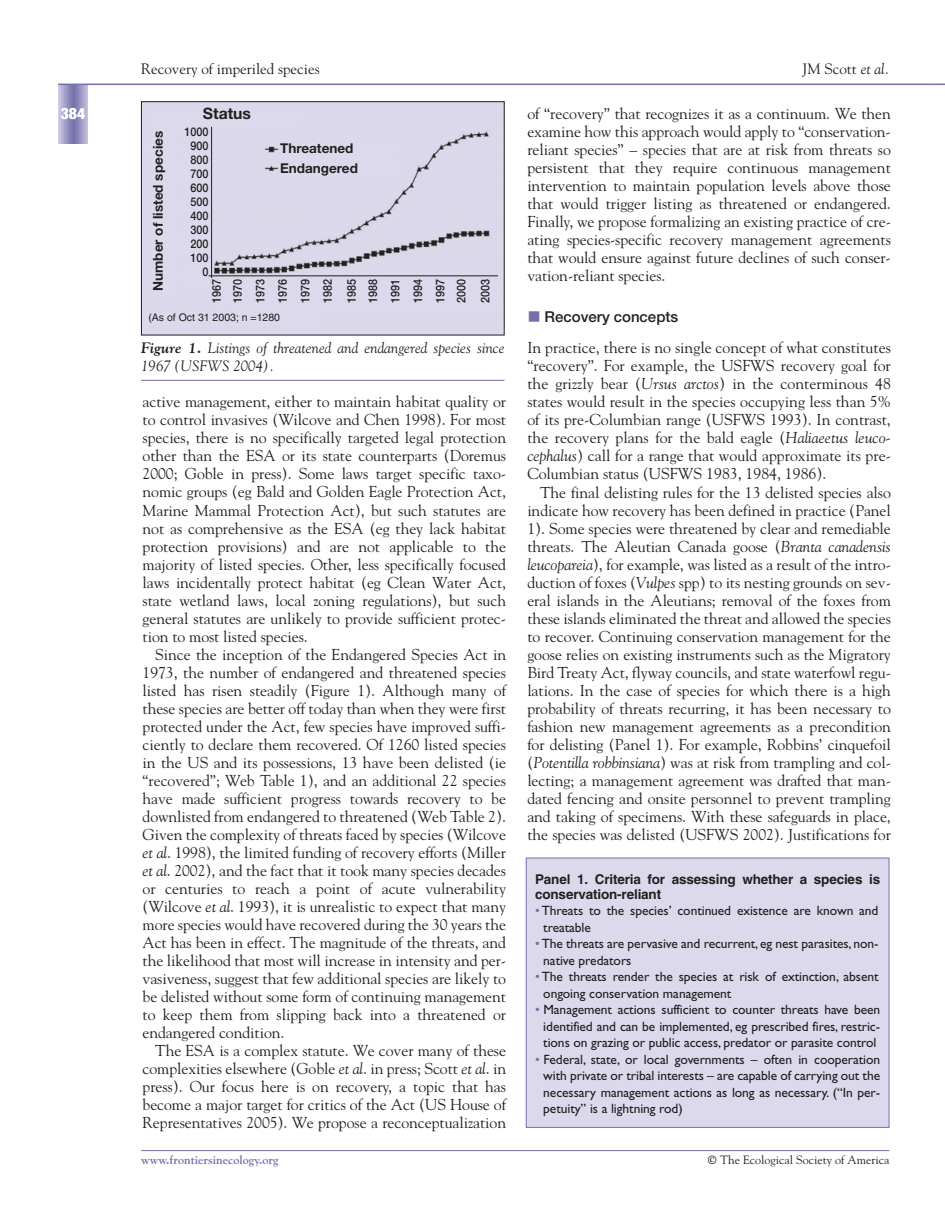
<style>
.page{position:relative;width:945px;height:1217px;background:#fff}
.page>*{position:absolute;margin:0;border:0;box-sizing:border-box;transform-origin:0 0}
.t1{font:15.75px/18px "Goudy";letter-spacing:-.005em;color:#231f20;text-align:justify}
.t2{font:700 15.75px "Helvetica Neue";color:#231f20}
.t3{font:900 condensed 15.75px "Helvetica Neue";color:#fff}
.t4{font:italic 15px/18px "Goudy";color:#231f20}
.t5{font:15px "Goudy";color:#231f20}
.t6{font:500 15px "Helvetica Neue";color:#231f20}
.t7{font:13.5px/16.5px "Gill Sans";letter-spacing:-.005em;color:#231f20}
.t8{font:700 13.5px/15px "Helvetica";letter-spacing:-.01em;color:#231f20}
.t9{font:700 13.5px/19.5px "Helvetica Neue";color:#231f20}
.t10{font:500 12px/14px "Helvetica Neue";color:#231f20;scale:.9 1}
.t11{font:12px "Goudy";color:#231f20}
.t12{font:700 12px "Goudy";color:#7570ac}
.t13{font:10.5px "Helvetica";color:#231f20}
.s1{font-style:italic}
.s2{font-weight:700}
.s3{color:#7570ac}
</style>
<div class="page">
<svg style="left:932px;top:84px;width:13px;height:1px"></svg>
<svg style="left:58px;top:85px;width:30px;height:59px;background:#9f9ac6"></svg>
<hr style="left:58px;top:84px;width:874px;height:1px;background:#7570ac">
<hr style="left:141px;top:1150px;width:748px;height:1px;background:#7570ac">
<div style="left:141px;top:102px;width:363px;height:233px;background:#dbd9eb"></div>
<img style="left:209px;top:127px;width:289px;height:201px">
<div style="left:141px;top:101px;width:364px;height:234px;border:1px solid #231f20"></div>
<div style="left:280px;top:143px;width:118px;height:35px;background:#dbd9eb"></div>
<div style="left:212px;top:279px;width:285px;height:29px;background:#dbd9eb"></div>
<div style="left:148px;top:313px;width:177px;height:14px;background:#dbd9eb"></div>
<hr style="left:141px;top:380px;width:364px;height:1px;background:#7570ac">
<div style="left:526px;top:858px;width:363px;height:269px;background:#dbd9eb"></div>
<div style="left:526px;top:857px;width:363px;height:270px;border:1px solid #7570ac"></div>
<hr style="left:211px;top:127px;width:1px;height:151px;background:#231f20">
<hr style="left:209px;top:275px;width:289px;height:1px;background:#231f20">
<p class="t3" style="left:61px;top:108px;width:26px">384</p>
<p class="t5" style="left:141px;top:62px;width:180px">Recovery of imperiled species</p>
<p class="t5" style="left:802px;top:62px;width:89px">JM Scott <span class="s1">et al.</span></p>
<p class="t2" style="left:203px;top:108px;width:50px">Status</p>
<p class="t9" style="left:149px;top:291px;width:161px;rotate:-90deg">Number of listed species</p>
<p class="t10" style="left:185px;top:126px;width:28px;text-align:right">1000<br>900<br>800<br>700<br>600<br>500<br>400<br>300<br>200<br>100<br>0</p>
<p class="t13" style="left:148px;top:314px;width:133px">(As of Oct 31 2003; n =1280</p>
<p class="t4" style="left:141px;top:340px;width:365px"><span class="s2">Figure 1.</span> Listings of threatened and endangered species since<br>1967 (USFWS 2004).</p>
<p class="t9" style="left:280px;top:140px;width:79px">Threatened<br>Endangered</p>
<p class="t10" style="left:207px;top:303px;width:28px;line-height:21.1px;rotate:-90deg">1967<br>1970</p>
<p class="t10" style="left:250px;top:303px;width:28px;line-height:22.5px;text-align:justify;rotate:-90deg">1973<br>1976<br>1979<br>1982</p>
<p class="t10" style="left:342px;top:303px;width:28px;line-height:21.1px;rotate:-90deg">1985<br>1988</p>
<p class="t10" style="left:385px;top:303px;width:28px;line-height:22.5px;text-align:justify;rotate:-90deg">1991<br>1994<br>1997</p>
<p class="t10" style="left:450px;top:303px;width:28px;line-height:24px;rotate:-90deg">2000<br>2003</p>
<p class="t1" style="left:143px;top:394px;width:365px">active management, either to maintain habitat quality or to control invasives (Wilcove and Chen 1998). For most species, there is no specifically targeted legal protection other than the ESA or its state counterparts (Doremus 2000; Goble in press). Some laws target specific taxo&shy;nomic groups (eg Bald and Golden Eagle Protection Act, Marine Mammal Protection Act), but such statutes are not as comprehensive as the ESA (eg they lack habitat protection provisions) and are not applicable to the majority of listed species. Other, less specifically focused laws incidentally protect habitat (eg Clean Water Act, state wetland laws, local zoning regulations), but such general statutes are unlikely to provide sufficient protec&shy;tion to most listed species.</p>
<p class="t1" style="left:143px;top:646px;width:365px;text-indent:13px">Since the inception of the Endangered Species Act in 1973, the number of endangered and threatened species listed has risen steadily (Figure 1). Although many of these species are better off today than when they were first protected under the Act, few species have improved suffi&shy;ciently to declare them recovered. Of 1260 listed species in the US and its possessions, 13 have been delisted (ie “recovered”; Web Table 1), and an additional 22 species have made sufficient progress towards recovery to be downlisted from endangered to threatened (Web Table 2).<br>Given the complexity of threats faced by species (Wilcove <span class="s1">et al</span>. 1998), the limited funding of recovery efforts (Miller <span class="s1">et al</span>. 2002), and the fact that it took many species decades or centuries to reach a point of acute vulnerability (Wilcove <span class="s1">et al</span>. 1993), it is unrealistic to expect that many more species would have recovered during the 30 years the Act has been in effect. The magnitude of the threats, and the likelihood that most will increase in intensity and per&shy;vasiveness, suggest that few additional species are likely to be delisted without some form of continuing management to keep them from slipping back into a threatened or endangered condition.</p>
<p class="t1" style="left:143px;top:1042px;width:365px;text-indent:13px">The ESA is a complex statute. We cover many of these complexities elsewhere (Goble <span class="s1">et al</span>. in press; Scott <span class="s1">et al</span>. in press). Our focus here is on recovery, a topic that has become a major target for critics of the Act (US House of Representatives 2005). We propose a reconceptualization</p>
<p class="t1" style="left:527px;top:106px;width:365px">of “recovery” that recognizes it as a continuum. We then examine how this approach would apply to “conservation&shy;reliant species” – species that are at risk from threats so persistent that they require continuous management intervention to maintain population levels above those that would trigger listing as threatened or endangered.<br>Finally, we propose formalizing an existing practice of cre&shy;ating species-specific recovery management agreements that would ensure against future declines of such conser&shy;vation-reliant species.</p>
<p class="t6" style="left:545px;top:311px;width:135px">Recovery concepts</p>
<p class="t1" style="left:527px;top:340px;width:365px">In practice, there is no single concept of what constitutes “recovery”. For example, the USFWS recovery goal for the grizzly bear (<span class="s1">Ursus arctos</span>) in the conterminous 48 states would result in the species occupying less than 5% of its pre-Columbian range (USFWS 1993). In contrast, the recovery plans for the bald eagle (<span class="s1">Haliaeetus leuco&shy;cephalus</span>) call for a range that would approximate its pre-Columbian status (USFWS 1983, 1984, 1986).</p>
<p class="t1" style="left:527px;top:484px;width:365px;text-indent:13px">The final delisting rules for the 13 delisted species also indicate how recovery has been defined in practice (Panel 1). Some species were threatened by clear and remediable threats. The Aleutian Canada goose (<span class="s1">Branta canadensis leucopareia</span>), for example, was listed as a result of the intro&shy;duction of foxes (<span class="s1">Vulpes</span> spp) to its nesting grounds on sev&shy;eral islands in the Aleutians; removal of the foxes from these islands eliminated the threat and allowed the species to recover. Continuing conservation management for the goose relies on existing instruments such as the Migratory Bird Treaty Act, flyway councils, and state waterfowl regu&shy;lations. In the case of species for which there is a high probability of threats recurring, it has been necessary to fashion new management agreements as a precondition for delisting (Panel 1). For example, Robbins’ cinquefoil (<span class="s1">Potentilla robbinsiana</span>) was at risk from trampling and col&shy;lecting; a management agreement was drafted that man&shy;dated fencing and onsite personnel to prevent trampling and taking of specimens. With these safeguards in place, the species was delisted (USFWS 2002). Justifications for</p>
<p class="t8" style="left:535px;top:873px;width:347px">Panel 1. Criteria for assessing whether a species is conservation-reliant</p>
<p class="t7" style="left:543px;top:904px;width:337px;text-indent:-8px"><span class="s3">•</span> Threats to the species’ continued existence are known and treatable</p>
<p class="t7" style="left:543px;top:937px;width:337px;text-indent:-8px"><span class="s3">•</span> The threats are pervasive and recurrent,eg nest parasites,non&shy;native predators</p>
<p class="t7" style="left:543px;top:970px;width:337px;text-indent:-8px"><span class="s3">•</span> The threats render the species at risk of extinction, absent ongoing conservation management</p>
<p class="t7" style="left:535px;top:1003px;width:347px;text-align:center"><span class="s3">•</span> Management actions sufficient to counter threats have been identified and can be implemented, eg prescribed fires, restric&shy;tions on grazing or public access, predator or parasite control</p>
<p class="t7" style="left:543px;top:1052px;width:339px;text-align:justify;text-indent:-8px"><span class="s3">•</span> Federal, state, or local governments – often in cooperation with private or tribal interests – are capable of carrying out the necessary management actions as long as necessary. (“In per&shy;petuity” is a lightning rod)</p>
<p class="t12" style="left:141px;top:1155px;width:139px">www.frontiersinecology.org</p>
<p class="t11" style="left:708px;top:1155px;width:183px"><span class="s2">©</span> The Ecological Society of America</p>
</div>
